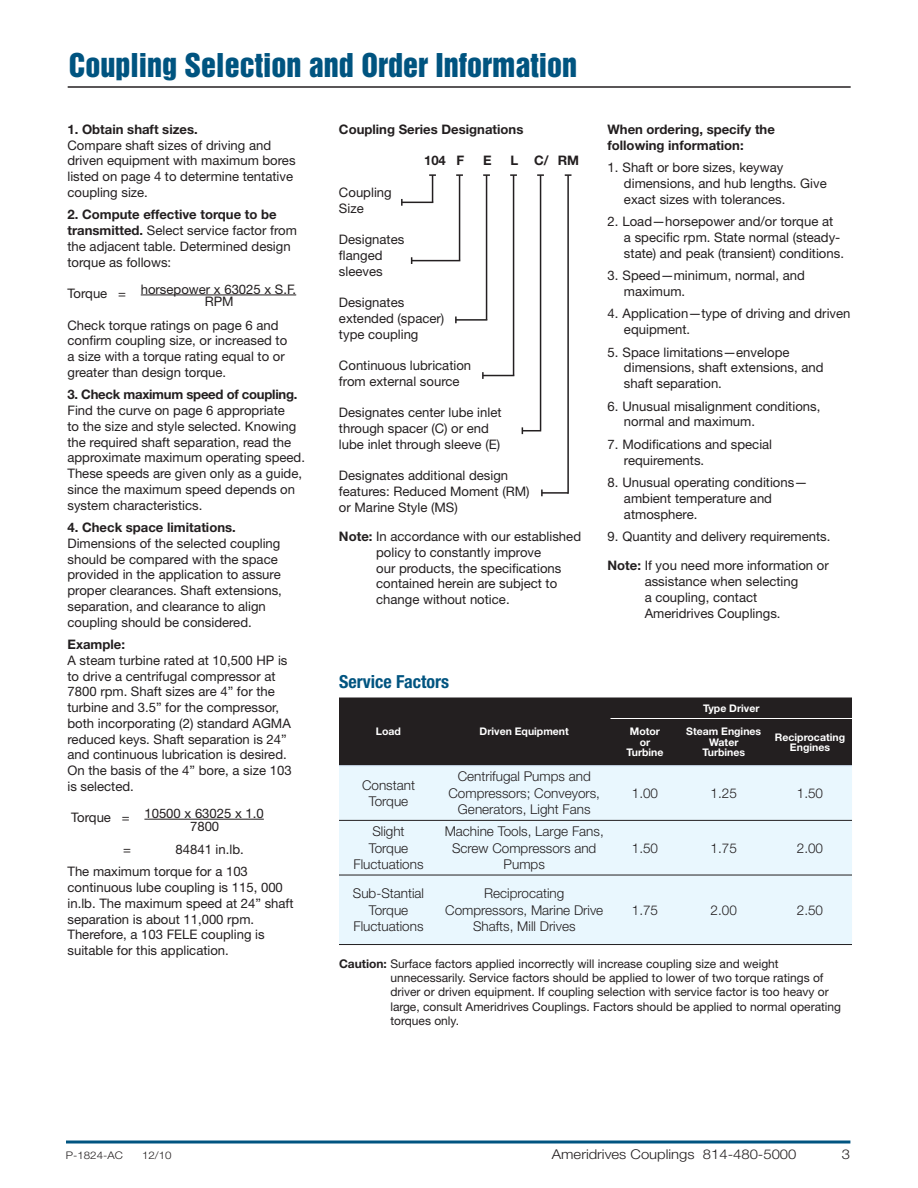
<style>
.page{position:relative;width:918px;height:1188px;background:#fff}
.page>*{position:absolute;margin:0;border:0;box-sizing:border-box;transform-origin:0 0}
.t1{font:30px "Helvetica Inserat LT Std";color:#005480}
.t2{font:700 condensed 18px "Helvetica Neue LT Std";color:#005480}
.t3{font:300 13.5px/16.5px "Helvetica Neue LT Std";color:#231f20;text-align:center}
.t4{font:300 13.5px "Helvetica Neue LT Std";color:#231f20;scale:1.1 1}
.t5{font:13.2px/15.8px "Helvetica Neue LT Std";color:#231f20}
.t6{font:700 13.2px/15.8px "Helvetica Neue LT Std";color:#231f20}
.t7{font:700 13.2px "Helvetica Neue LT Std";letter-spacing:-.02em;color:#231f20}
.t8{font:12px/14.4px "Helvetica Neue LT Std";color:#231f20}
.t9{font:700 10.5px/10.5px "Helvetica Neue LT Std";color:#fff;text-align:center}
.t10{font:300 10.5px "Helvetica Neue LT Std";color:#231f20;scale:1.1 1}
.s1{font-weight:700}
</style>
<div class="page">
<hr style="left:66px;top:1141px;width:784px;height:3px;background:#005480">
<hr style="left:68px;top:86px;width:783px;height:2px;background:#231f20">
<hr style="left:141px;top:295px;width:155px;height:1px;background:#231f20">
<hr style="left:144px;top:819px;width:120px;height:1px;background:#231f20">
<svg style="left:429px;top:174px;width:7px;height:28px"></svg>
<hr style="left:459px;top:175px;width:1px;height:85px;background:#231f20">
<svg style="left:456px;top:174px;width:7px;height:2px"></svg>
<hr style="left:486px;top:175px;width:1px;height:145px;background:#231f20">
<svg style="left:483px;top:174px;width:7px;height:2px"></svg>
<hr style="left:513px;top:175px;width:1px;height:200px;background:#231f20">
<svg style="left:510px;top:174px;width:7px;height:2px"></svg>
<hr style="left:567px;top:175px;width:2px;height:319px;background:#231f20">
<svg style="left:565px;top:174px;width:7px;height:2px"></svg>
<hr style="left:540px;top:175px;width:1px;height:255px;background:#231f20">
<svg style="left:537px;top:174px;width:7px;height:2px"></svg>
<hr style="left:402px;top:202px;width:31px;height:1px;background:#231f20">
<svg style="left:401px;top:199px;width:2px;height:7px"></svg>
<hr style="left:412px;top:260px;width:48px;height:1px;background:#231f20">
<hr style="left:456px;top:319px;width:31px;height:2px;background:#231f20">
<svg style="left:455px;top:316px;width:2px;height:7px"></svg>
<hr style="left:483px;top:375px;width:31px;height:1px;background:#231f20">
<svg style="left:482px;top:372px;width:2px;height:7px"></svg>
<svg style="left:522px;top:427px;width:19px;height:7px"></svg>
<hr style="left:542px;top:492px;width:26px;height:2px;background:#231f20">
<svg style="left:541px;top:490px;width:2px;height:6px"></svg>
<div style="left:339px;top:698px;width:513px;height:67px;background:#231f20"></div>
<div style="left:339px;top:766px;width:513px;height:178px;background:#e9f7fe"></div>
<hr style="left:339px;top:765px;width:513px;height:1px;background:#cfe0f3">
<hr style="left:339px;top:820px;width:513px;height:1px;background:#231f20">
<hr style="left:339px;top:875px;width:513px;height:1px;background:#231f20">
<hr style="left:339px;top:944px;width:513px;height:1px;background:#231f20">
<hr style="left:611px;top:718px;width:241px;height:1px;background:#fff">
<h1 class="t1" style="left:69px;top:52px;width:510px">Coupling Selection and Order Information</h1>
<p class="t6" style="left:68px;top:122px;width:132px">1. Obtain shaft sizes.</p>
<p class="t5" style="left:68px;top:138px;width:230px">Compare shaft sizes of driving and driven equipment with maximum bores listed on page 4 to determine tentative coupling size.</p>
<p class="t5" style="left:68px;top:208px;width:231px"><span class="s1">2. Compute effective torque to be transmitted.</span> Select service factor from the adjacent table. Determined design torque as follows:</p>
<p class="t5" style="left:205px;top:284px;width:93px;line-height:12.8px;text-indent:-137px">Torque = horsepower x 63025 x S.F.<br>RPM</p>
<p class="t5" style="left:68px;top:318px;width:221px">Check torque ratings on page 6 and confirm coupling size, or increased to a size with a torque rating equal to or greater than design torque.</p>
<p class="t7" style="left:68px;top:390px;width:231px">3. Check maximum speed of coupling.</p>
<p class="t5" style="left:68px;top:404px;width:239px">Find the curve on page 6 appropriate<br>to the size and style selected. Knowing the required shaft separation, read the approximate maximum operating speed.<br>These speeds are given only as a guide, since the maximum speed depends on system characteristics.</p>
<p class="t6" style="left:68px;top:521px;width:170px">4. Check space limitations.</p>
<p class="t5" style="left:68px;top:536px;width:216px">Dimensions of the selected coupling should be compared with the space provided in the application to assure proper clearances. Shaft extensions, separation, and clearance to align coupling should be considered.</p>
<p class="t6" style="left:68px;top:638px;width:59px">Example:</p>
<p class="t5" style="left:68px;top:653px;width:226px">A steam turbine rated at 10,500 HP is to drive a centrifugal compressor at 7800 rpm. Shaft sizes are 4” for the turbine and 3.5” for the compressor, both incorporating (2) standard AGMA reduced keys. Shaft separation is 24” and continuous lubrication is desired.<br>On the basis of the 4” bore, a size 103 is selected.</p>
<p class="t5" style="left:190px;top:808px;width:75px;line-height:12.8px;text-indent:-119px">Torque = 10500 x 63025 x 1.0<br>7800</p>
<p class="t5" style="left:123px;top:842px;width:9px">=</p>
<p class="t5" style="left:68px;top:839px;width:182px;line-height:22.5px;text-indent:108px">84841 in.lb.<br>The maximum torque for a 103</p>
<p class="t5" style="left:68px;top:881px;width:228px">continuous lube coupling is 115, 000 in.lb. The maximum speed at 24” shaft separation is about 11,000 rpm.<br>Therefore, a 103 FELE coupling is suitable for this application.</p>
<p class="t6" style="left:339px;top:122px;width:186px">Coupling Series Designations</p>
<p class="t6" style="left:424px;top:154px;width:42px">104 F</p>
<p class="t6" style="left:483px;top:154px;width:10px">E</p>
<p class="t6" style="left:511px;top:154px;width:70px">L C/ RM</p>
<p class="t5" style="left:339px;top:185px;width:54px">Coupling<br>Size</p>
<p class="t5" style="left:339px;top:233px;width:67px">Designates flanged sleeves</p>
<p class="t5" style="left:339px;top:296px;width:107px">Designates extended (spacer) type coupling</p>
<p class="t5" style="left:339px;top:359px;width:134px">Continuous lubrication from external source</p>
<p class="t5" style="left:339px;top:406px;width:164px">Designates center lube inlet through spacer (C) or end lube inlet through sleeve (E)</p>
<p class="t5" style="left:339px;top:469px;width:192px">Designates additional design features: Reduced Moment (RM) or Marine Style (MS)</p>
<p class="t5" style="left:376px;top:530px;width:206px;text-indent:-37px"><span class="s1">Note:</span> In accordance with our established policy to constantly improve<br>our products, the specifications contained herein are subject to change without notice.</p>
<p class="t6" style="left:608px;top:122px;width:169px">When ordering, specify the following information:</p>
<p class="t5" style="left:624px;top:161px;width:204px;text-indent:-16px">1. Shaft or bore sizes, keyway dimensions, and hub lengths. Give exact sizes with tolerances.</p>
<p class="t5" style="left:624px;top:215px;width:222px;text-indent:-16px">2. Load—horsepower and/or torque at<br>a specific rpm. State normal (steady&shy;state) and peak (transient) conditions.</p>
<p class="t5" style="left:624px;top:269px;width:182px;text-indent:-16px">3. Speed—minimum, normal, and maximum.</p>
<p class="t5" style="left:624px;top:307px;width:228px;text-indent:-16px">4. Application—type of driving and driven equipment.</p>
<p class="t5" style="left:624px;top:345px;width:201px;text-indent:-16px">5. Space limitations—envelope dimensions, shaft extensions, and shaft separation.</p>
<p class="t5" style="left:624px;top:399px;width:198px;text-indent:-16px">6. Unusual misalignment conditions, normal and maximum.</p>
<p class="t5" style="left:624px;top:437px;width:150px;text-indent:-16px">7. Modifications and special requirements.</p>
<p class="t5" style="left:624px;top:476px;width:185px;text-indent:-16px">8. Unusual operating conditions— ambient temperature and atmosphere.</p>
<p class="t5" style="left:608px;top:530px;width:224px">9. Quantity and delivery requirements.</p>
<p class="t5" style="left:645px;top:559px;width:186px;text-indent:-37px"><span class="s1">Note:</span> If you need more information or assistance when selecting<br>a coupling, contact<br>Ameridrives Couplings.</p>
<h2 class="t2" style="left:339px;top:675px;width:112px">Service Factors</h2>
<p class="t9" style="left:376px;top:727px;width:27px">Load</p>
<p class="t9" style="left:480px;top:727px;width:91px">Driven Equipment</p>
<p class="t3" style="left:362px;top:778px;width:55px">Constant<br>Torque</p>
<p class="t3" style="left:448px;top:770px;width:153px">Centrifugal Pumps and<br>Compressors; Conveyors,<br>Generators, Light Fans</p>
<p class="t9" style="left:703px;top:704px;width:58px">Type Driver</p>
<p class="t9" style="left:626px;top:727px;width:39px">Motor or<br>Turbine</p>
<p class="t9" style="left:686px;top:727px;width:77px">Steam Engines<br>Water<br>Turbines</p>
<p class="t9" style="left:775px;top:733px;width:72px">Reciprocating<br>Engines</p>
<p class="t3" style="left:632px;top:786px;width:28px">1.00</p>
<p class="t3" style="left:711px;top:786px;width:28px">1.25</p>
<p class="t3" style="left:797px;top:786px;width:28px">1.50</p>
<p class="t3" style="left:354px;top:824px;width:71px">Slight<br>Torque<br>Fluctuations</p>
<p class="t3" style="left:445px;top:824px;width:161px">Machine Tools, Large Fans,<br>Screw Compressors and<br>Pumps</p>
<p class="t3" style="left:353px;top:886px;width:73px">Sub-Stantial<br>Torque<br>Fluctuations</p>
<p class="t3" style="left:445px;top:886px;width:160px">Reciprocating<br>Compressors, Marine Drive<br>Shafts, Mill Drives</p>
<p class="t3" style="left:632px;top:841px;width:28px">1.50</p>
<p class="t3" style="left:711px;top:841px;width:28px">1.75</p>
<p class="t3" style="left:797px;top:841px;width:28px">2.00</p>
<p class="t3" style="left:632px;top:903px;width:28px">1.75</p>
<p class="t3" style="left:711px;top:903px;width:28px">2.00</p>
<p class="t3" style="left:797px;top:903px;width:28px">2.50</p>
<p class="t8" style="left:390px;top:957px;width:452px;text-indent:-51px"><span class="s1">Caution:</span> Surface factors applied incorrectly will increase coupling size and weight unnecessarily. Service factors should be applied to lower of two torque ratings of driver or driven equipment. If coupling selection with service factor is too heavy or large, consult Ameridrives Couplings. Factors should be applied to normal operating torques only.</p>
<p class="t10" style="left:66px;top:1152px;width:53px">P-1824-AC</p>
<p class="t10" style="left:142px;top:1152px;width:46px">12/10<sup>.....</sup></p>
<p class="t4" style="left:552px;top:1150px;width:224px">Ameridrives Couplings 814-480-5000</p>
<p class="t4" style="left:842px;top:1150px;width:9px">3</p>
</div>
